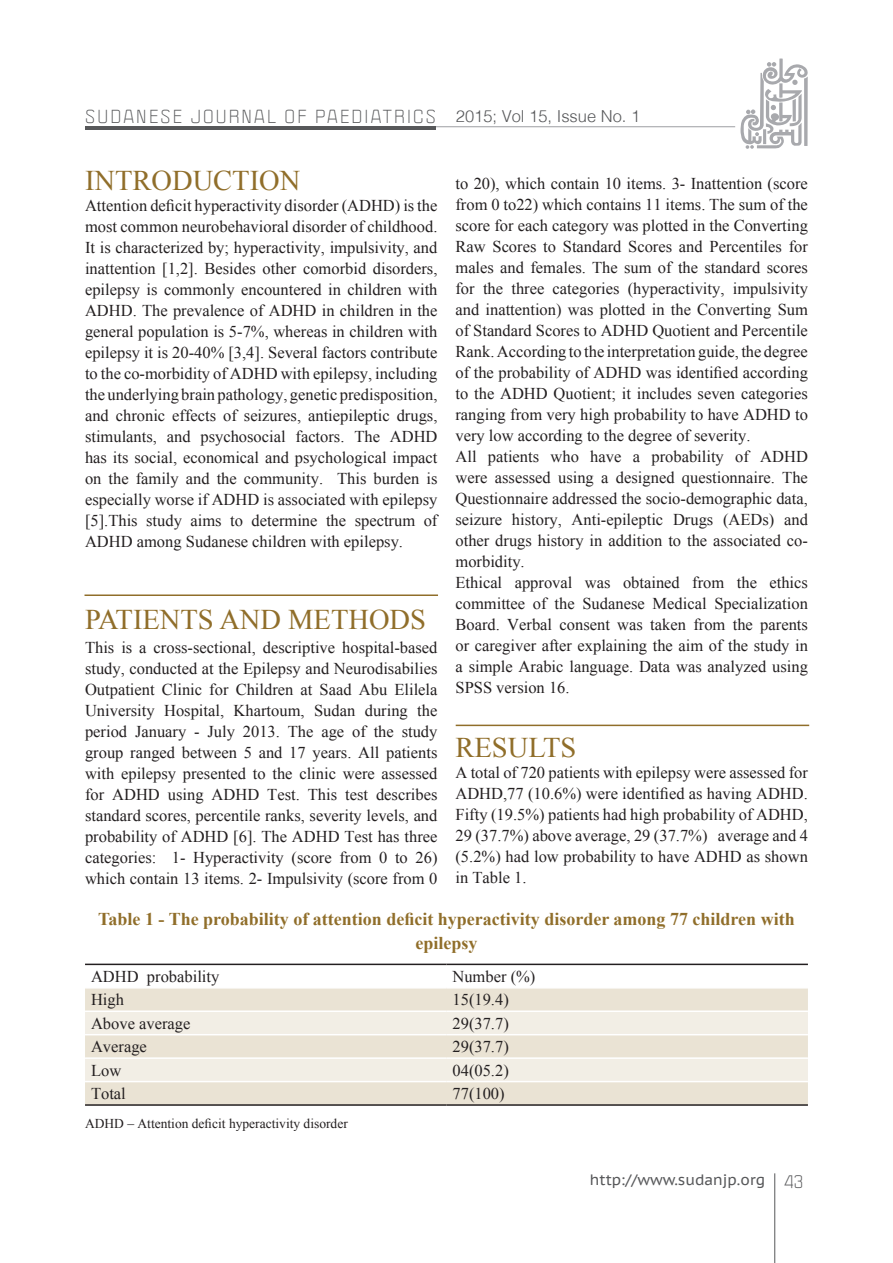
<style>
.page{position:relative;width:893px;height:1263px;background:#fff}
.page>*{position:absolute;margin:0;border:0;box-sizing:border-box;transform-origin:0 0}
.t1{font:28.5px "Times New Roman";color:#906e2a}
.t2{font:700 18px/24px "Times New Roman";color:#906e2a;text-align:center}
.t3{font:16.5px/21px "Times New Roman";color:#231f20;text-align:justify}
.t4{font:16.5px "Politica XT";letter-spacing:.135em;color:#57585a}
.t5{font:15px "PT Sans Caption";color:#57585a}
.t6{font:13.5px "Times New Roman";color:#231f20}
.s1{font-family:"Helvetica";font-weight:300}
.s2{font-family:"Politica XT";font-size:16.5px}
</style>
<div class="page">
<hr style="left:85px;top:126px;width:650px;height:1px;background:#a8a9ad">
<hr style="left:85px;top:126px;width:351px;height:3px;background:#57585a">
<hr style="left:774px;top:1173px;width:1px;height:90px;background:#57585a">
<svg style="left:740px;top:59px;width:68px;height:90px"></svg>
<hr style="left:85px;top:594px;width:353px;height:2px;background:#906e2a">
<hr style="left:456px;top:725px;width:353px;height:1px;background:#906e2a">
<div style="left:85px;top:988px;width:723px;height:116px;background:#eae3d4"></div>
<svg style="left:85px;top:1012px;width:723px;height:69px;fill:#f2eee5"></svg>
<hr style="left:85px;top:963px;width:361px;height:2px;background:#231f20">
<hr style="left:446px;top:963px;width:362px;height:2px;background:#231f20">
<hr style="left:85px;top:1104px;width:361px;height:2px;background:#231f20">
<hr style="left:446px;top:1104px;width:362px;height:2px;background:#231f20">
<hr style="left:85px;top:1010px;width:361px;height:2px;background:#fff">
<hr style="left:446px;top:1010px;width:362px;height:2px;background:#fff">
<hr style="left:85px;top:1034px;width:361px;height:1px;background:#fff">
<hr style="left:446px;top:1034px;width:362px;height:1px;background:#fff">
<hr style="left:85px;top:1057px;width:361px;height:2px;background:#fff">
<hr style="left:446px;top:1057px;width:362px;height:2px;background:#fff">
<hr style="left:85px;top:1081px;width:361px;height:1px;background:#fff">
<hr style="left:446px;top:1081px;width:362px;height:1px;background:#fff">
<p class="t4" style="left:85px;top:106px;width:557px">SUDANESE JOURNAL OF PAEDIATRICS <span class="s1">2015; Vol 15, Issue No. 1</span></p>
<h1 class="t1" style="left:85px;top:161px;width:217px">INTRODUCTION</h1>
<p class="t3" style="left:85px;top:195px;width:354px">Attention deficit hyperactivity disorder (ADHD) is the most common neurobehavioral disorder of childhood.<br>It is characterized by; hyperactivity, impulsivity, and inattention [1,2]. Besides other comorbid disorders, epilepsy is commonly encountered in children with ADHD. The prevalence of ADHD in children in the general population is 5-7%, whereas in children with epilepsy it is 20-40% [3,4]. Several factors contribute to the co-morbidity of ADHD with epilepsy, including the underlying brain pathology, genetic predisposition, and chronic effects of seizures, antiepileptic drugs, stimulants, and psychosocial factors. The ADHD has its social, economical and psychological impact on the family and the community. This burden is especially worse if ADHD is associated with epilepsy [5].This study aims to determine the spectrum of ADHD among Sudanese children with epilepsy.</p>
<p class="t3" style="left:455px;top:173px;width:354px;text-align:left">to 20), which contain 10 items. 3- Inattention (score from 0 to22) which contains 11 items. The sum of the score for each category was plotted in the Converting Raw Scores to Standard Scores and Percentiles for males and females. The sum of the standard scores for the three categories (hyperactivity, impulsivity and inattention) was plotted in the Converting Sum of Standard Scores to ADHD Quotient and Percentile Rank. According to the interpretation guide, the degree of the probability of ADHD was identified according to the ADHD Quotient; it includes seven categories ranging from very high probability to have ADHD to very low according to the degree of severity.<br>All patients who have a probability of ADHD were assessed using a designed questionnaire. The Questionnaire addressed the socio-demographic data, seizure history, Anti-epileptic Drugs (AEDs) and other drugs history in addition to the associated co&shy;morbidity.<br>Ethical approval was obtained from the ethics committee of the Sudanese Medical Specialization Board. Verbal consent was taken from the parents or caregiver after explaining the aim of the study in a simple Arabic language. Data was analyzed using SPSS version 16.</p>
<h1 class="t1" style="left:85px;top:600px;width:342px">PATIENTS AND METHODS</h1>
<p class="t3" style="left:85px;top:636px;width:354px">This is a cross-sectional, descriptive hospital-based study, conducted at the Epilepsy and Neurodisabilies Outpatient Clinic for Children at Saad Abu Elilela University Hospital, Khartoum, Sudan during the period January - July 2013. The age of the study group ranged between 5 and 17 years. All patients with epilepsy presented to the clinic were assessed for ADHD using ADHD Test. This test describes standard scores, percentile ranks, severity levels, and probability of ADHD [6]. The ADHD Test has three categories: 1- Hyperactivity (score from 0 to 26) which contain 13 items. 2- Impulsivity (score from 0</p>
<h1 class="t1" style="left:455px;top:728px;width:122px">RESULTS</h1>
<p class="t3" style="left:455px;top:762px;width:354px">A total of 720 patients with epilepsy were assessed for ADHD,77 (10.6%) were identified as having ADHD.<br>Fifty (19.5%) patients had high probability of ADHD, 29 (37.7%) above average, 29 (37.7%) average and 4 (5.2%) had low probability to have ADHD as shown in Table 1.</p>
<p class="t2" style="left:98px;top:907px;width:698px">Table 1 - The probability of attention deficit hyperactivity disorder among 77 children with epilepsy</p>
<p class="t3" style="left:91px;top:965px;width:130px">ADHD probability</p>
<p class="t3" style="left:452px;top:965px;width:84px">Number (%)</p>
<p class="t3" style="left:91px;top:989px;width:34px">High</p>
<p class="t3" style="left:452px;top:989px;width:58px">15(19.4)</p>
<p class="t3" style="left:91px;top:1012px;width:101px">Above average</p>
<p class="t3" style="left:452px;top:1012px;width:58px">29(37.7)</p>
<p class="t3" style="left:91px;top:1036px;width:57px">Average</p>
<p class="t3" style="left:452px;top:1036px;width:58px">29(37.7)</p>
<p class="t3" style="left:91px;top:1059px;width:32px">Low</p>
<p class="t3" style="left:452px;top:1059px;width:58px">04(05.2)</p>
<p class="t3" style="left:91px;top:1083px;width:36px">Total</p>
<p class="t3" style="left:452px;top:1083px;width:54px">77(100)</p>
<p class="t6" style="left:85px;top:1114px;width:264px">ADHD – Attention deficit hyperactivity disorder</p>
<p class="t5" style="left:590px;top:1170px;width:215px">http://www.sudanjp.org <span class="s2">43</span></p>
</div>
